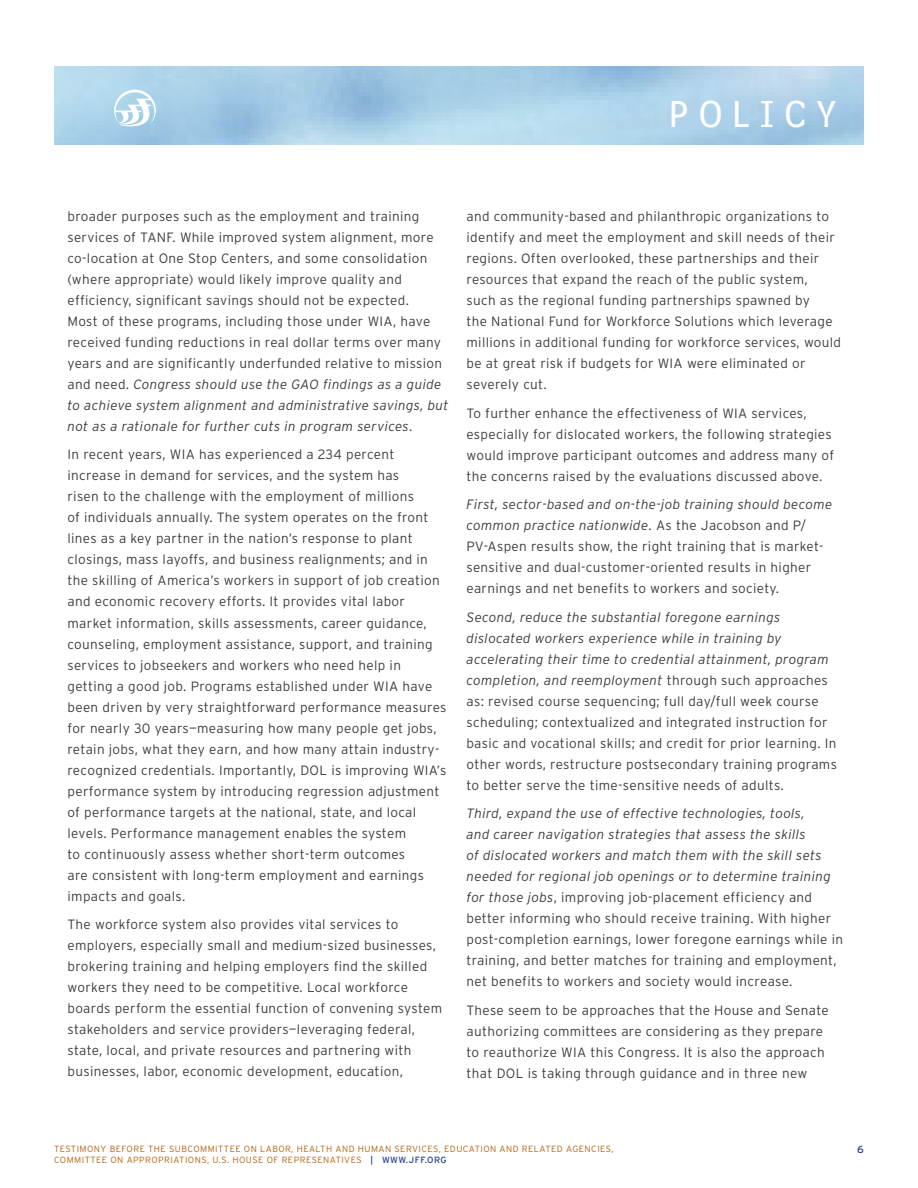
<style>
.page{position:relative;width:918px;height:1188px;background:#fff}
.page>*{position:absolute;margin:0;border:0;box-sizing:border-box;transform-origin:0 0}
.t1{font:39px "Bell Centennial Sub Caption";letter-spacing:.25em;color:#fff}
.copy{font:300 13.5px/21px "Interstate";letter-spacing:.025em;color:#3e3e3f}
.t2{font:10.5px "Interstate";color:#253f8e}
.t3{font:300 9px/10.8px "Interstate";letter-spacing:.05em;color:#b66512}
.s1{font-style:italic}
.s2{font-weight:400;color:#003d78}
.s3{font-weight:400;color:#253f8e}
</style>
<div class="page">
<svg style="left:114px;top:90px;width:42px;height:38px"></svg>
<h1 class="t1" style="left:669px;top:91px;width:169px">POLICY</h1>
<p class="copy" style="left:68px;top:206px;width:383px">broader purposes such as the employment and training services of TANF. While improved system alignment, more co-location at One Stop Centers, and some consolidation (where appropriate) would likely improve quality and efficiency, significant savings should not be expected.<br>Most of these programs, including those under WIA, have received funding reductions in real dollar terms over many years and are significantly underfunded relative to mission and need. <span class="s1">Congress should use the GAO findings as a guide to achieve system alignment and administrative savings, but not as a rationale for further cuts in program services</span>.</p>
<p class="copy" style="left:68px;top:444px;width:381px">In recent years, WIA has experienced a 234 percent increase in demand for services, and the system has<br>risen to the challenge with the employment of millions<br>of individuals annually. The system operates on the front lines as a key partner in the nation’s response to plant closings, mass layoffs, and business realignments; and in the skilling of America’s workers in support of job creation and economic recovery efforts. It provides vital labor market information, skills assessments, career guidance, counseling, employment assistance, support, and training services to jobseekers and workers who need help in getting a good job. Programs established under WIA have been driven by very straightforward performance measures for nearly 30 years—measuring how many people get jobs, retain jobs, what they earn, and how many attain industry&shy;recognized credentials. Importantly, DOL is improving WIA’s performance system by introducing regression adjustment of performance targets at the national, state, and local levels. Performance management enables the system<br>to continuously assess whether short-term outcomes<br>are consistent with long-term employment and earnings impacts and goals.</p>
<p class="copy" style="left:68px;top:914px;width:376px">The workforce system also provides vital services to employers, especially small and medium-sized businesses, brokering training and helping employers find the skilled workers they need to be competitive. Local workforce boards perform the essential function of convening system stakeholders and service providers—leveraging federal, state, local, and private resources and partnering with businesses, labor, economic development, education,</p>
<p class="copy" style="left:467px;top:206px;width:376px">and community-based and philanthropic organizations to identify and meet the employment and skill needs of their regions. Often overlooked, these partnerships and their resources that expand the reach of the public system,<br>such as the regional funding partnerships spawned by<br>the National Fund for Workforce Solutions which leverage millions in additional funding for workforce services, would be at great risk if budgets for WIA were eliminated or severely cut.</p>
<p class="copy" style="left:467px;top:402px;width:369px">To further enhance the effectiveness of WIA services, especially for dislocated workers, the following strategies would improve participant outcomes and address many of the concerns raised by the evaluations discussed above.</p>
<p class="copy" style="left:467px;top:494px;width:367px"><span class="s1">First, sector-based and on-the-job training should become common practice nationwide</span>. As the Jacobson and P/ PV-Aspen results show, the right training that is market&shy;sensitive and dual-customer-oriented results in higher earnings and net benefits to workers and society.</p>
<p class="copy" style="left:467px;top:606px;width:372px"><span class="s1">Second, reduce the substantial foregone earnings dislocated workers experience while in training by accelerating their time to credential attainment, program completion, and reemployment</span> through such approaches as: revised course sequencing; full day/full week course scheduling; contextualized and integrated instruction for basic and vocational skills; and credit for prior learning. In other words, restructure postsecondary training programs to better serve the time-sensitive needs of adults.</p>
<p class="copy" style="left:467px;top:803px;width:378px"><span class="s1">Third, expand the use of effective technologies, tools,<br>and career navigation strategies that assess the skills<br>of dislocated workers and match them with the skill sets needed for regional job openings or to determine training for those jobs</span>, improving job-placement efficiency and better informing who should receive training. With higher post-completion earnings, lower foregone earnings while in training, and better matches for training and employment, net benefits to workers and society would increase.</p>
<p class="copy" style="left:467px;top:999px;width:364px">These seem to be approaches that the House and Senate authorizing committees are considering as they prepare to reauthorize WIA this Congress. It is also the approach that DOL is taking through guidance and in three new</p>
<p class="t3" style="left:54px;top:1143px;width:561px">TESTIMONY BEFORE THE SUBCOMMITTEE ON LABOR, HEALTH AND HUMAN SERVICES, EDUCATION AND RELATED AGENCIES,<br>COMMITTEE ON APPROPRIATIONS, U.S. HOUSE OF REPRESENATIVES <span class="s2">|</span> <span class="s3">WWW.JFF.ORG</span></p>
<p class="t2" style="left:857px;top:1143px;width:8px">6</p>
</div>
